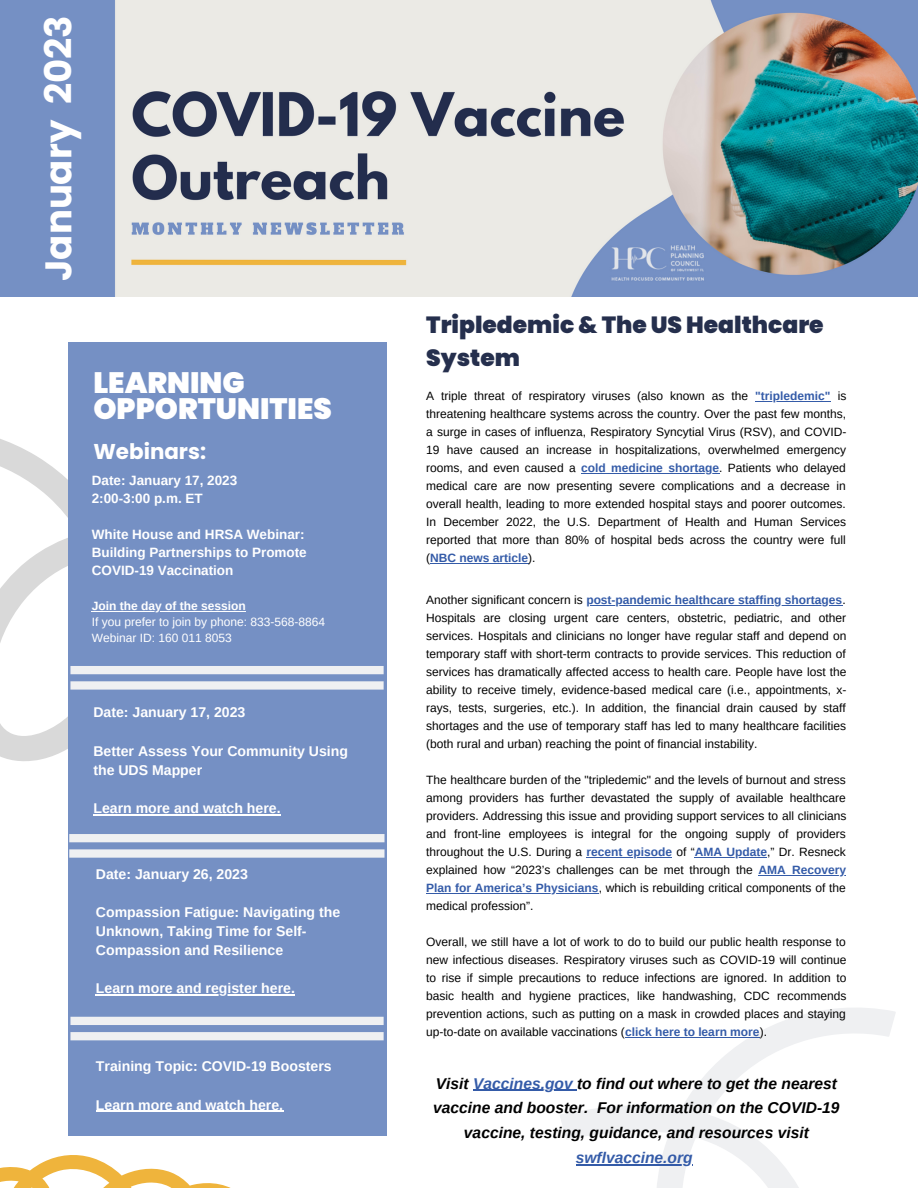
<style>
.page{position:relative;width:918px;height:1188px;background:#fff}
.page>*{position:absolute;margin:0;border:0;box-sizing:border-box;transform-origin:0 0}
.t1{font:700 37.05px "Poppins";color:#fff}
.t2{font:900 29.4px/26.4px "Poppins";color:#fff}
.t3{font:900 23.4px/32.7px "Poppins";color:#252f4d}
.t4{font:700 21.45px "Poppins";color:#fff}
.t5{font:italic 700 15.6px/24.8px "Arimo";color:#000;text-align:center}
.t6{font:italic 700 15.6px "Arimo";color:#345ba8}
.t7{font:700 14.1px/19.2px "Arimo";color:#fff}
.t8{font:700 13.5px/18px "Arimo";color:#fff}
.t9{font:12px/18px "Arimo";color:#000;text-align:justify}
.t10{font:12px/16px "Arimo";color:#fff}
.t11{font:700 12px "Arimo";color:#fff}
.s1{font-weight:700;color:#345ba8}
.s2{color:#345ba8}
</style>
<div class="page">
<svg style="left:0;top:439px;width:68px;height:322px"></svg>
<svg style="left:560px;top:1008px;width:336px;height:180px"></svg>
<img style="left:0;top:0;width:918px;height:296px">
<div style="left:68px;top:342px;width:318px;height:793px;background:#7590c4"></div>
<svg style="left:0;top:1155px;width:231px;height:33px"></svg>
<svg style="left:70px;top:666px;width:314px;height:24px"></svg>
<svg style="left:69px;top:834px;width:316px;height:24px"></svg>
<svg style="left:70px;top:1017px;width:314px;height:23px"></svg>
<hr style="left:755px;top:401px;width:75px;height:1px;background:#345ba8">
<hr style="left:581px;top:473px;width:138px;height:1px;background:#345ba8">
<hr style="left:430px;top:563px;width:98px;height:1px;background:#345ba8">
<hr style="left:586px;top:605px;width:256px;height:1px;background:#345ba8">
<hr style="left:586px;top:857px;width:86px;height:1px;background:#345ba8">
<hr style="left:695px;top:857px;width:72px;height:1px;background:#345ba8">
<hr style="left:758px;top:875px;width:88px;height:1px;background:#345ba8">
<hr style="left:426px;top:893px;width:173px;height:1px;background:#345ba8">
<hr style="left:625px;top:1037px;width:135px;height:1px;background:#345ba8">
<hr style="left:92px;top:611px;width:154px;height:1px;background:#fff">
<hr style="left:96px;top:1111px;width:187px;height:1px;background:#fff">
<hr style="left:93px;top:814px;width:188px;height:1px;background:#fff">
<hr style="left:96px;top:995px;width:199px;height:1px;background:#fff">
<hr style="left:473px;top:1090px;width:104px;height:1px;background:#345ba8">
<hr style="left:576px;top:1164px;width:117px;height:1px;background:#345ba8">
<h1 class="t1" style="left:33px;top:281px;width:267px;rotate:-90deg">January 2023</h1>
<h2 class="t2" style="left:93px;top:369px;width:240px">LEARNING<br>OPPORTUNITIES</h2>
<h3 class="t4" style="left:93px;top:436px;width:114px">Webinars:</h3>
<p class="t8" style="left:92px;top:472px;width:147px">Date: January 17, 2023<br>2:00-3:00 p.m. ET</p>
<p class="t8" style="left:92px;top:526px;width:217px">White House and HRSA Webinar:<br>Building Partnerships to Promote<br>COVID-19 Vaccination</p>
<p class="t11" style="left:92px;top:600px;width:155px">Join the day of the session</p>
<p class="t10" style="left:92px;top:614px;width:235px">If you prefer to join by phone: 833-568-8864<br>Webinar ID: 160 011 8053</p>
<p class="t7" style="left:93px;top:703px;width:154px">Date: January 17, 2023</p>
<p class="t7" style="left:93px;top:741px;width:256px">Better Assess Your Community Using the UDS Mapper</p>
<p class="t7" style="left:93px;top:798px;width:189px">Learn more and watch here.</p>
<p class="t7" style="left:96px;top:864px;width:154px">Date: January 26, 2023</p>
<p class="t7" style="left:96px;top:902px;width:246px">Compassion Fatigue: Navigating the<br>Unknown, Taking Time for Self-<br>Compassion and Resilience</p>
<p class="t7" style="left:96px;top:979px;width:200px">Learn more and register here.</p>
<p class="t7" style="left:96px;top:1057px;width:237px">Training Topic: COVID-19 Boosters</p>
<p class="t7" style="left:96px;top:1095px;width:189px">Learn more and watch here.</p>
<h3 class="t3" style="left:426px;top:309px;width:399px">Tripledemic &amp; The US Healthcare<br>System</h3>
<p class="t9" style="left:426px;top:387px;width:422px">A triple threat of respiratory viruses (also known as the <span class="s1">"tripledemic"</span> is threatening healthcare systems across the country. Over the past few months, a surge in cases of influenza, Respiratory Syncytial Virus (RSV), and COVID-19 have caused an increase in hospitalizations, overwhelmed emergency rooms, and even caused a <span class="s1">cold medicine shortage</span>. Patients who delayed medical care are now presenting severe complications and a decrease in overall health, leading to more extended hospital stays and poorer outcomes.<br>In December 2022, the U.S. Department of Health and Human Services reported that more than 80% of hospital beds across the country were full (<span class="s1">NBC news article</span>).</p>
<p class="t9" style="left:426px;top:591px;width:422px">Another significant concern is <span class="s1">post-pandemic healthcare staffing shortages</span>.<br>Hospitals are closing urgent care centers, obstetric, pediatric, and other services. Hospitals and clinicians no longer have regular staff and depend on temporary staff with short-term contracts to provide services. This reduction of services has dramatically affected access to health care. People have lost the ability to receive timely, evidence-based medical care (i.e., appointments, x&shy;rays, tests, surgeries, etc.). In addition, the financial drain caused by staff shortages and the use of temporary staff has led to many healthcare facilities (both rural and urban) reaching the point of financial instability.</p>
<p class="t9" style="left:426px;top:771px;width:422px">The healthcare burden of the "tripledemic" and the levels of burnout and stress among providers has further devastated the supply of available healthcare providers. Addressing this issue and providing support services to all clinicians and front-line employees is integral for the ongoing supply of providers throughout the U.S. During a <span class="s1">recent episode</span> of “<span class="s1">AMA Update</span>,” Dr. Resneck explained how “2023’s challenges can be met through the <span class="s1">AMA Recovery Plan for America’s Physicians</span>, which is rebuilding critical components of the medical profession”.</p>
<p class="t9" style="left:426px;top:933px;width:422px">Overall, we still have a lot of work to do to build our public health response to new infectious diseases. Respiratory viruses such as COVID-19 will continue to rise if simple precautions to reduce infections are ignored. In addition to basic health and hygiene practices, like handwashing, CDC recommends prevention actions, such as putting on a mask in crowded places and staying up-to-date on available vaccinations (<span class="s1">click here to learn more</span>).</p>
<h3 class="t5" style="left:433px;top:1071px;width:408px">Visit <span class="s2">Vaccines.gov</span> to find out where to get the nearest vaccine and booster. For information on the COVID-19 vaccine, testing, guidance, and resources visit</h3>
<h3 class="t6" style="left:576px;top:1149px;width:118px">swflvaccine.org</h3>
</div>
